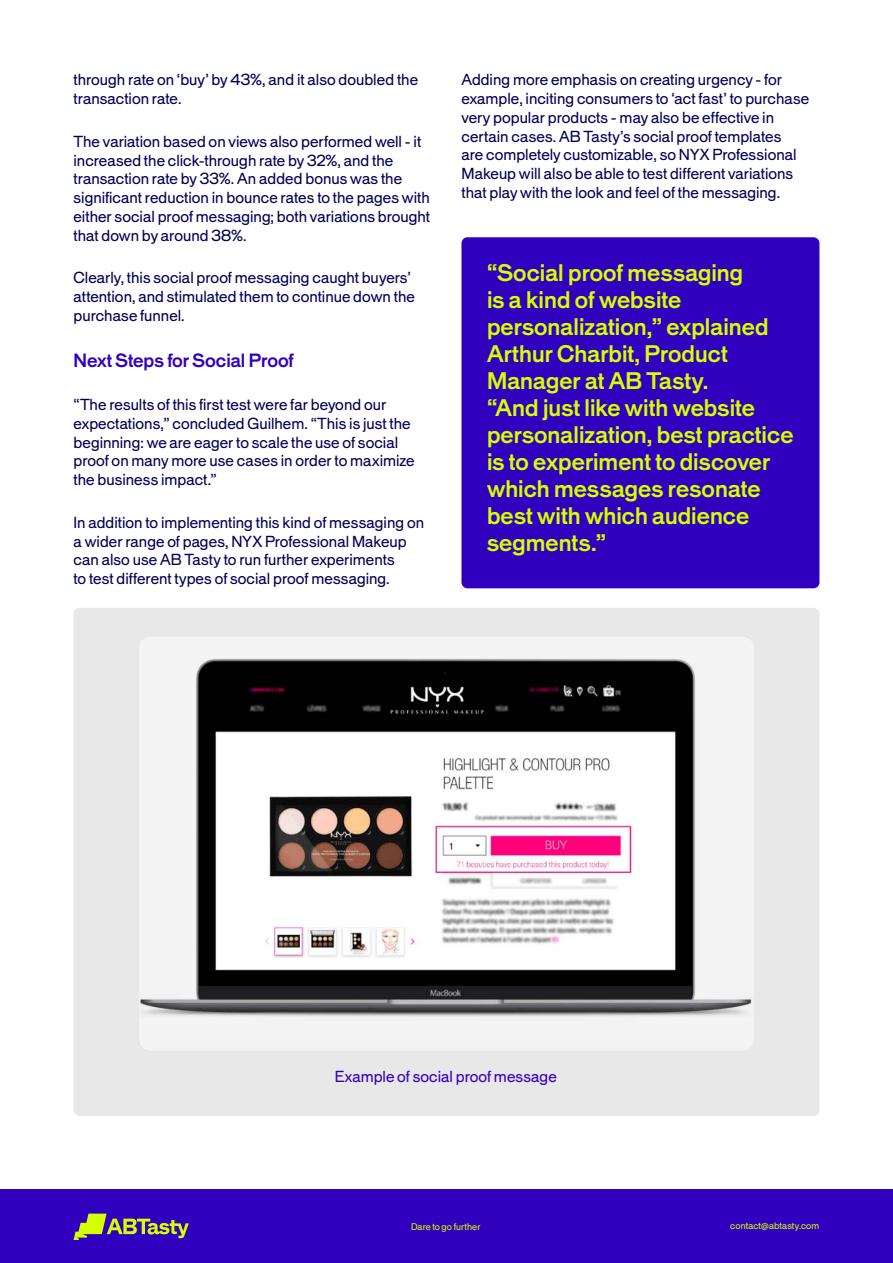
<style>
.page{position:relative;width:893px;height:1263px;background:#fff}
.page>*{position:absolute;margin:0;border:0;box-sizing:border-box;transform-origin:0 0}
.t1{font:500 22.5px/27px "Beltram";letter-spacing:.005em;color:#d6ff00}
.t2{font:500 18px "Beltram";color:#3100be}
.t3{font:15px/18.8px "Beltram";letter-spacing:.005em;color:#000155}
.t4{font:15px "Beltram";letter-spacing:.005em;color:#3100be}
.t5{font:9px "Beltram";letter-spacing:.01em;color:#d6ff00}
</style>
<div class="page">
<div style="left:74px;top:608px;width:745px;height:508px;background:#e8e8e8;border-radius:6px"></div>
<div style="left:0;top:1189px;width:893px;height:74px;background:#3100be"></div>
<svg style="left:74px;top:1213px;width:115px;height:27px"></svg>
<img style="left:139px;top:637px;width:615px;height:413px">
<div style="left:461px;top:237px;width:358px;height:351px;background:#3100be;border-radius:6px"></div>
<p class="t3" style="left:74px;top:71px;width:346px">through rate on ‘buy’ by 43%, and it also doubled the transaction rate.</p>
<p class="t3" style="left:74px;top:132px;width:358px">The variation based on views also performed well - it increased the click-through rate by 32%, and the transaction rate by 33%. An added bonus was the significant reduction in bounce rates to the pages with either social proof messaging; both variations brought that down by around 38%.</p>
<p class="t3" style="left:74px;top:269px;width:343px">Clearly, this social proof messaging caught buyers’ attention, and stimulated them to continue down the purchase funnel.</p>
<p class="t2" style="left:74px;top:349px;width:222px">Next Steps for Social Proof</p>
<p class="t3" style="left:74px;top:396px;width:343px">“The results of this first test were far beyond our expectations,” concluded Guilhem. “This is just the beginning: we are eager to scale the use of social proof on many more use cases in order to maximize the business impact.”</p>
<p class="t3" style="left:74px;top:513px;width:352px">In addition to implementing this kind of messaging on a wider range of pages, NYX Professional Makeup can also use AB Tasty to run further experiments<br>to test different types of social proof messaging.</p>
<p class="t3" style="left:461px;top:71px;width:349px">Adding more emphasis on creating urgency - for example, inciting consumers to ‘act fast’ to purchase very popular products - may also be effective in certain cases. AB Tasty’s social proof templates<br>are completely customizable, so NYX Professional Makeup will also be able to test different variations that play with the look and feel of the messaging.</p>
<p class="t1" style="left:487px;top:260px;width:308px">“Social proof messaging<br>is a kind of website personalization,” explained<br>Arthur Charbit, Product<br>Manager at AB Tasty.<br>“And just like with website personalization, best practice is to experiment to discover which messages resonate best with which audience segments.”</p>
<p class="t4" style="left:335px;top:1067px;width:223px">Example of social proof message</p>
<p class="t5" style="left:411px;top:1221px;width:71px">Dare to go further</p>
<p class="t5" style="left:730px;top:1220px;width:91px">contact@abtasty.com</p>
</div>
